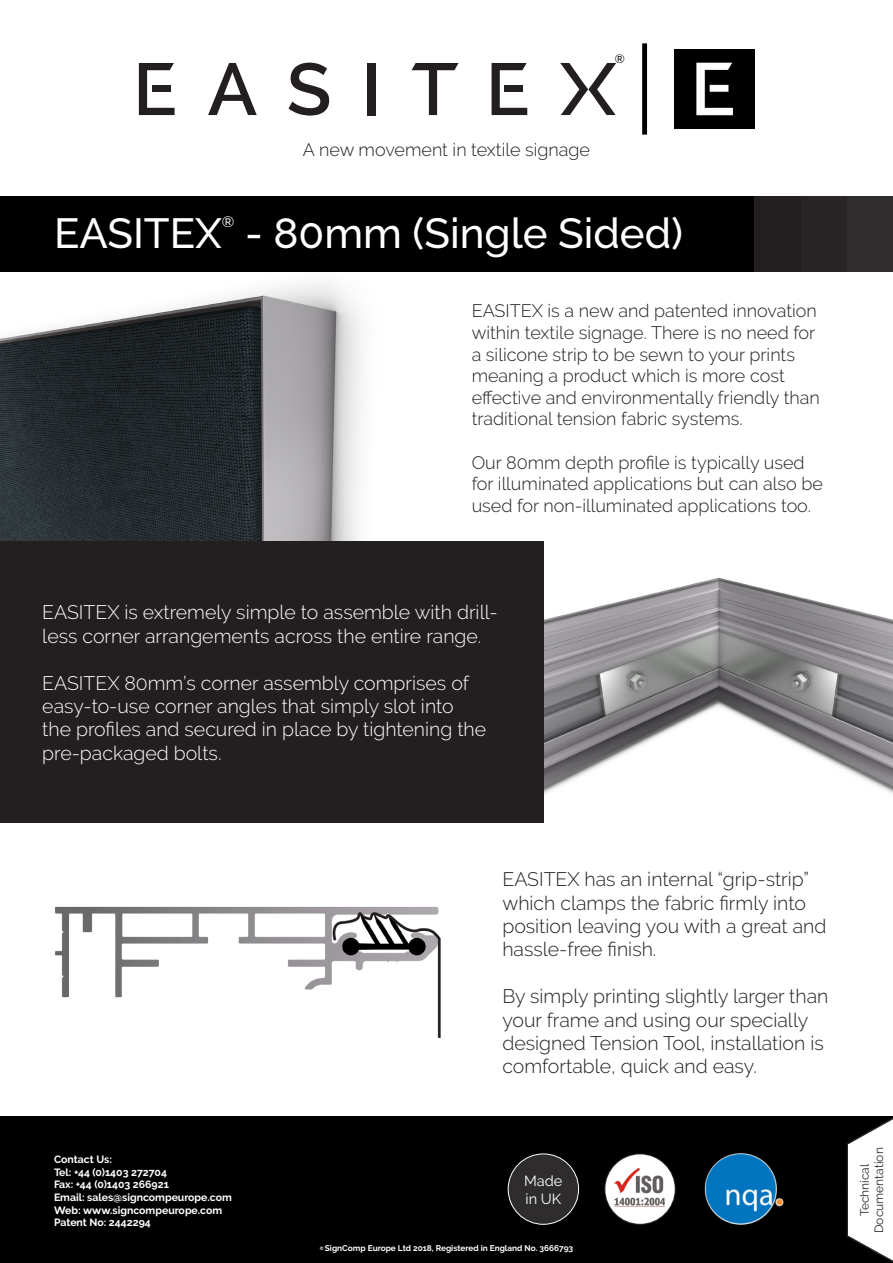
<style>
.page{position:relative;width:893px;height:1263px;background:#fff}
.page>*{position:absolute;margin:0;border:0;box-sizing:border-box;transform-origin:0 0}
.t1{font:500 42px "Raleway";color:#fff}
.t2{font:300 19.5px/23.4px "Raleway";color:#231f20}
.t3{font:300 19.5px/23.4px "Raleway";color:#fff}
.t4{font:300 18px/21.6px "Raleway";color:#231f20}
.t5{font:500 15px "Raleway";color:#fff}
.t6{font:14.55px/17.5px "Raleway";color:#fff}
.t7{font:12px/14.4px "Raleway";color:#2e2c2d;text-align:center}
.t8{font:500 12px "Raleway";color:#000001}
.t9{font:700 10.5px "Raleway";color:#fff}
.t10{font:700 8.25px "Raleway";color:#fff}
</style>
<div class="page">
<img style="left:675px;top:49px;width:79px;height:80px">
<div style="left:642px;top:43px;width:5px;height:92px;background:#000"></div>
<div style="left:368px;top:63px;width:8px;height:52px;background:#231f20"></div>
<svg style="left:208px;top:63px;width:49px;height:52px"></svg>
<svg style="left:289px;top:63px;width:40px;height:52px"></svg>
<svg style="left:411px;top:63px;width:48px;height:52px"></svg>
<svg style="left:560px;top:63px;width:56px;height:52px"></svg>
<svg style="left:139px;top:63px;width:36px;height:52px"></svg>
<svg style="left:492px;top:63px;width:35px;height:52px"></svg>
<img style="left:0;top:283px;width:362px;height:258px">
<div style="left:0;top:1117px;width:893px;height:146px;background:#000"></div>
<img style="left:704px;top:1153px;width:80px;height:72px">
<svg style="left:604px;top:1153px;width:72px;height:72px"></svg>
<div style="left:605px;top:1154px;width:70px;height:70px;background:#fff;border-radius:50%"></div>
<img style="left:614px;top:1168px;width:51px;height:38px">
<svg style="left:508px;top:1153px;width:71px;height:72px"></svg>
<div style="left:509px;top:1154px;width:69px;height:70px;background:#2e2c2d;border-radius:50%"></div>
<svg style="left:845px;top:1116px;width:48px;height:146px"></svg>
<div style="left:848px;top:1144px;width:45px;height:92px;background:#fff"></div>
<div style="left:0;top:541px;width:893px;height:282px;background:#231f20"></div>
<img style="left:545px;top:541px;width:348px;height:282px">
<div style="left:0;top:196px;width:893px;height:75px;background:#000"></div>
<div style="left:847px;top:196px;width:46px;height:75px;background:#2e2c2d"></div>
<div style="left:800px;top:196px;width:47px;height:75px;background:#292526"></div>
<div style="left:754px;top:196px;width:46px;height:75px;background:#231f20"></div>
<img style="left:55px;top:906px;width:386px;height:132px">
<p class="t8" style="left:615px;top:51px;width:12px">®</p>
<p class="t4" style="left:303px;top:139px;width:289px">A new movement in textile signage</p>
<p class="t1" style="left:54px;top:209px;width:169px">EASITEX</p>
<p class="t5" style="left:222px;top:213px;width:14px">®</p>
<p class="t1" style="left:245px;top:209px;width:439px">- 80mm (Single Sided)</p>
<p class="t4" style="left:472px;top:300px;width:347px">EASITEX is a new and patented innovation within textile signage. There is no need for a silicone strip to be sewn to your prints meaning a product which is more cost</p>
<p class="t4" style="left:472px;top:387px;width:350px">effective and environmentally friendly than traditional tension fabric systems.</p>
<p class="t4" style="left:472px;top:451px;width:353px">Our 80mm depth profile is typically used for illuminated applications but can also be used for non-illuminated applications too.</p>
<p class="t3" style="left:42px;top:601px;width:457px">EASITEX is extremely simple to assemble with drill&shy;less corner arrangements across the entire range.</p>
<p class="t3" style="left:42px;top:671px;width:445px">EASITEX 80mm’s corner assembly comprises of easy-to-use corner angles that simply slot into the profiles and secured in place by tightening the pre-packaged bolts.</p>
<p class="t9" style="left:54px;top:1153px;width:59px">Contact Us:</p>
<p class="t9" style="left:54px;top:1166px;width:115px">Tel: +44 (0)1403 272704</p>
<p class="t9" style="left:54px;top:1179px;width:116px">Fax: +44 (0)1403 266921</p>
<p class="t9" style="left:54px;top:1191px;width:179px">Email: sales@signcompeurope.com</p>
<p class="t9" style="left:54px;top:1204px;width:170px">Web: www.signcompeurope.com</p>
<p class="t9" style="left:54px;top:1216px;width:98px">Patent No: 2442294</p>
<p class="t2" style="left:502px;top:867px;width:325px">EASITEX has an internal “grip-strip” which clamps the fabric firmly into position leaving you with a great and hassle-free finish.</p>
<p class="t2" style="left:502px;top:984px;width:328px">By simply printing slightly larger than your frame and using our specially</p>
<p class="t2" style="left:502px;top:1031px;width:323px">designed Tension Tool, installation is comfortable, quick and easy.</p>
<p class="t6" style="left:524px;top:1172px;width:40px">Made in UK</p>
<p class="t10" style="left:320px;top:1243px;width:255px"><sup>©</sup> SignComp Europe Ltd 2018, Registered in England No. 3666793</p>
<p class="t7" style="left:857px;top:1233px;width:87px;rotate:-90deg">Technical<br>Documentation</p>
</div>
